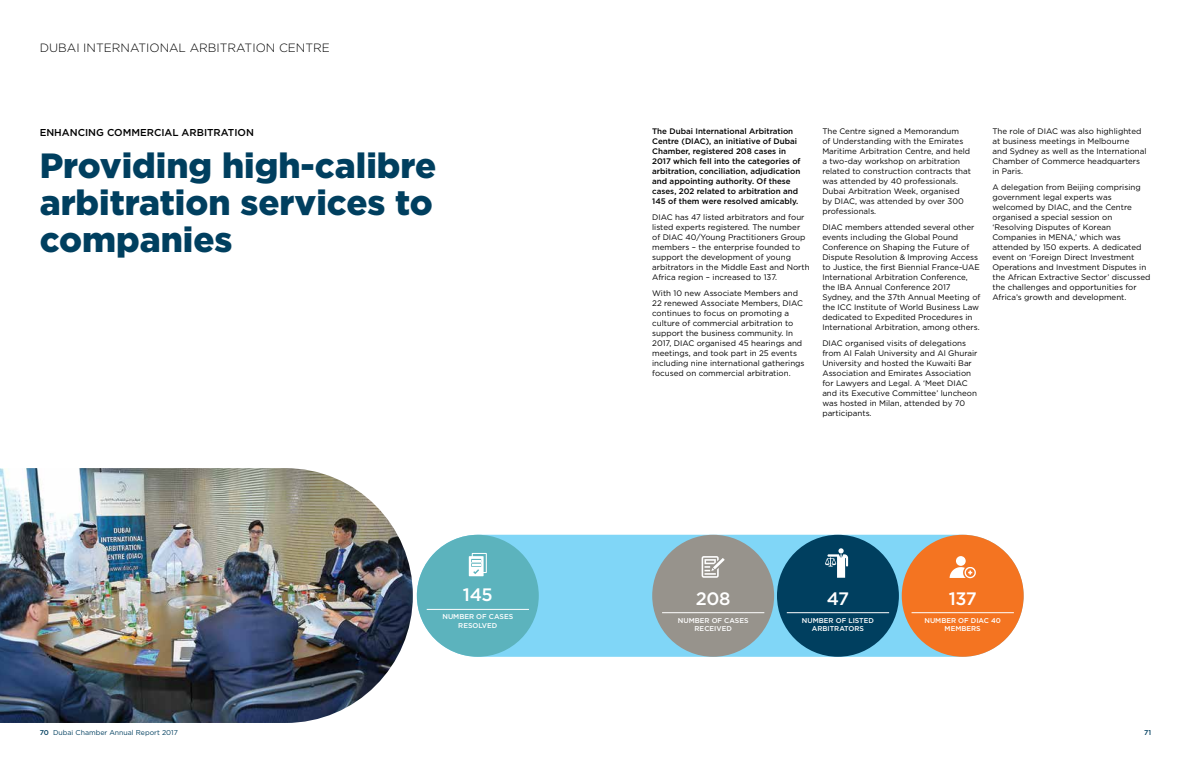
<style>
.page{position:relative;width:1191px;height:766px;background:#fff}
.page>*{position:absolute;margin:0;border:0;box-sizing:border-box;transform-origin:0 0}
.t1{font:900 35px/37px "Gotham";color:#003f5f;text-align:justify}
.t2{font:500 18px "Gotham";letter-spacing:-.025em;color:#fff}
.t3{font:300 12px "Gotham";color:#000}
.t4{font:500 10px "Gotham";color:#000}
.t5{font:8px/10px "Gotham";color:#000}
.t6{font:500 8px/10px "Gotham";color:#000}
.t7{font:500 7px/8.4px "Gotham";color:#fff;text-align:center}
.t8{font:7px "Gotham";color:#003f5f}
.t9{font:500 7px "Gotham";color:#003f5f}
.s1{font-weight:500}
</style>
<div class="page">
<img style="left:0;top:468px;width:413px;height:254px">
<div style="left:478px;top:534px;width:484px;height:122px;background:#80d6f7"></div>
<div style="left:652px;top:534px;width:122px;height:122px;background:#97938c;border-radius:50%"></div>
<hr style="left:662px;top:612px;width:102px;height:1px;background:#fff">
<svg style="left:701px;top:556px;width:23px;height:21px"></svg>
<div style="left:417px;top:534px;width:122px;height:122px;background:#5cb3bd;border-radius:50%"></div>
<hr style="left:427px;top:609px;width:102px;height:1px;background:#fff">
<svg style="left:469px;top:553px;width:18px;height:23px"></svg>
<div style="left:777px;top:534px;width:122px;height:122px;background:#003f5f;border-radius:50%"></div>
<hr style="left:786px;top:612px;width:103px;height:1px;background:#fff">
<svg style="left:825px;top:548px;width:23px;height:29px"></svg>
<div style="left:901px;top:534px;width:122px;height:122px;background:#f47421;border-radius:50%"></div>
<hr style="left:911px;top:612px;width:103px;height:1px;background:#fff">
<svg style="left:949px;top:556px;width:27px;height:22px"></svg>
<h3 class="t3" style="left:40px;top:40px;width:292px">DUBAI INTERNATIONAL ARBITRATION CENTRE</h3>
<p class="t4" style="left:40px;top:125px;width:216px">ENHANCING COMMERCIAL ARBITRATION</p>
<h1 class="t1" style="left:40px;top:147px;width:398px">Providing high-calibre arbitration services to companies</h1>
<h2 class="t2" style="left:463px;top:583px;width:31px">145</h2>
<p class="t7" style="left:442px;top:612px;width:72px">NUMBER OF CASES<br>RESOLVED</p>
<p class="t6" style="left:652px;top:126px;width:150px">The Dubai International Arbitration Centre (DIAC), an initiative of Dubai Chamber, registered 208 cases in 2017 which fell into the categories of arbitration, conciliation, adjudication and appointing authority. Of these cases, 202 related to arbitration and 145 of them were resolved amicably.</p>
<p class="t5" style="left:652px;top:212px;width:159px">DIAC has 47 listed arbitrators and four listed experts registered. The number of DIAC 40/Young Practitioners Group members – the enterprise founded to support the development of young arbitrators in the Middle East and North Africa region – increased to 137.</p>
<p class="t5" style="left:652px;top:287px;width:154px">With 10 new Associate Members and 22 renewed Associate Members, DIAC continues to focus on promoting a culture of commercial arbitration to support the business community. In 2017, DIAC organised 45 hearings and meetings, and took part in 25 events including nine international gatherings focused on commercial arbitration.</p>
<p class="t5" style="left:822px;top:126px;width:150px">The Centre signed a Memorandum<br>of Understanding with the Emirates Maritime Arbitration Centre, and held a two-day workshop on arbitration related to construction contracts that was attended by 40 professionals.<br>Dubai Arbitration Week, organised by DIAC, was attended by over 300 professionals.</p>
<p class="t5" style="left:822px;top:222px;width:160px">DIAC members attended several other events including the Global Pound Conference on Shaping the Future of Dispute Resolution &amp; Improving Access to Justice, the first Biennial France-UAE International Arbitration Conference, the IBA Annual Conference 2017<br>Sydney, and the 37th Annual Meeting of the ICC Institute of World Business Law dedicated to Expedited Procedures in International Arbitration, among others.</p>
<p class="t5" style="left:822px;top:337px;width:156px">DIAC organised visits of delegations from Al Falah University and Al Ghurair University and hosted the Kuwaiti Bar Association and Emirates Association for Lawyers and Legal. A ‘Meet DIAC and its Executive Committee’ luncheon was hosted in Milan, attended by 70 participants.</p>
<p class="t5" style="left:992px;top:126px;width:156px">The role of DIAC was also highlighted at business meetings in Melbourne<br>and Sydney as well as the International<br>Chamber of Commerce headquarters in Paris.</p>
<p class="t5" style="left:992px;top:182px;width:160px">A delegation from Beijing comprising government legal experts was welcomed by DIAC, and the Centre organised a special session on ‘Resolving Disputes of Korean Companies in MENA,’ which was attended by 150 experts. A dedicated event on ‘Foreign Direct Investment Operations and Investment Disputes in the African Extractive Sector’ discussed the challenges and opportunities for Africa’s growth and development.</p>
<h2 class="t2" style="left:696px;top:586px;width:36px">208</h2>
<p class="t7" style="left:678px;top:615px;width:72px">NUMBER OF CASES<br>RECEIVED</p>
<h2 class="t2" style="left:827px;top:586px;width:24px">47</h2>
<p class="t7" style="left:802px;top:615px;width:74px">NUMBER OF LISTED<br>ARBITRATORS</p>
<h2 class="t2" style="left:948px;top:586px;width:29px">137</h2>
<p class="t7" style="left:924px;top:615px;width:78px">NUMBER OF DIAC 40<br>MEMBERS</p>
<p class="t8" style="left:40px;top:727px;width:140px"><span class="s1">70</span> Dubai Chamber Annual Report 2017</p>
<p class="t9" style="left:1144px;top:727px;width:9px">71</p>
</div>
